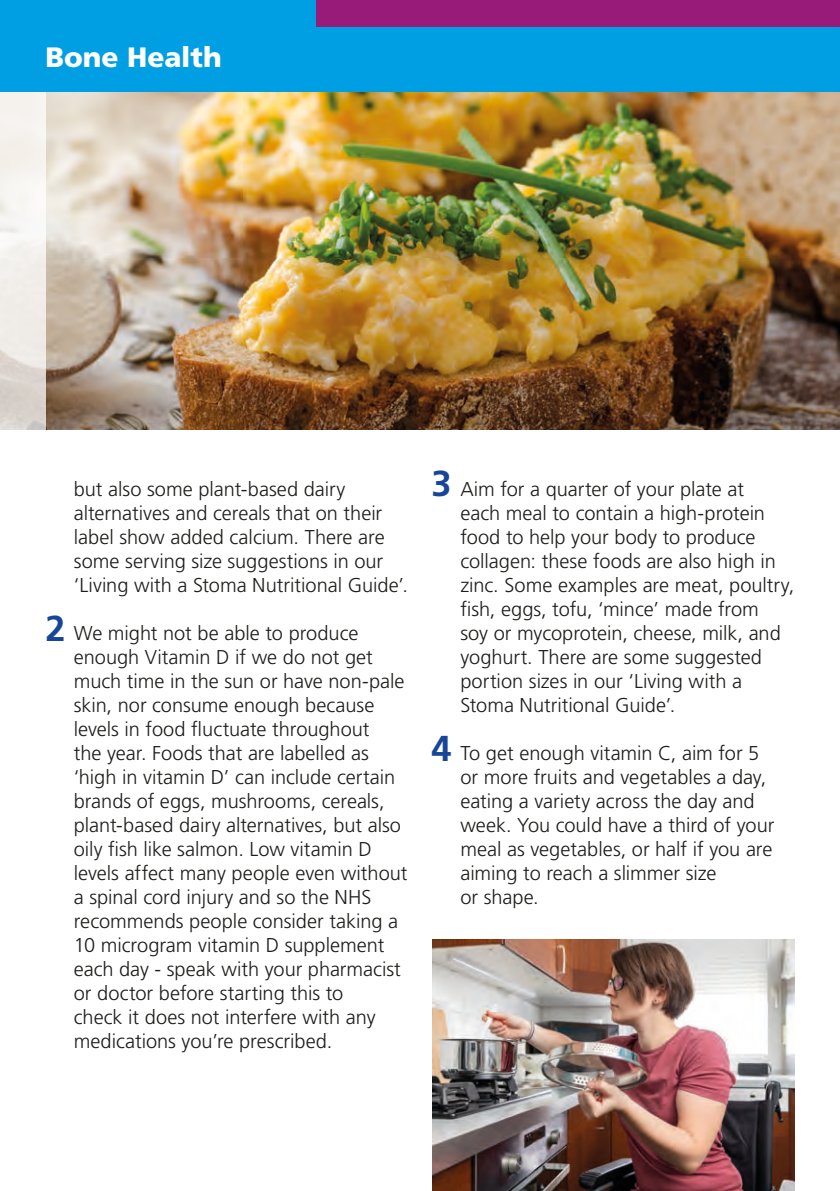
<style>
.page{position:relative;width:840px;height:1191px;background:#fff}
.page>*{position:absolute;margin:0;border:0;box-sizing:border-box;transform-origin:0 0}
.t1{font:700 36px "Frutiger";color:#174597}
.t2{font:900 28px "Frutiger";color:#fff}
.t3{font:300 20px/24px "Frutiger";color:#1d1d1b}
</style>
<div class="page">
<img style="left:45px;top:91px;width:794px;height:339px">
<img style="left:432px;top:939px;width:362px;height:252px">
<svg style="left:0;top:91px;width:45px;height:339px;fill:#f2efea"></svg>
<div style="left:0;top:0;width:839px;height:91px;background:#009fe3"></div>
<svg style="left:839px;top:0;width:1px;height:26px"></svg>
<div style="left:316px;top:0;width:523px;height:26px;background:#991b79"></div>
<p class="t2" style="left:45px;top:40px;width:178px">Bone Health</p>
<p class="t1" style="left:45px;top:607px;width:22px">2</p>
<p class="t3" style="left:74px;top:477px;width:335px">but also some plant-based dairy alternatives and cereals that on their label show added calcium. There are some serving size suggestions in our ‘Living with a Stoma Nutritional Guide’.</p>
<p class="t3" style="left:74px;top:621px;width:335px">We might not be able to produce enough Vitamin D if we do not get much time in the sun or have non-pale skin, nor consume enough because levels in food fluctuate throughout<br>the year. Foods that are labelled as ‘high in vitamin D’ can include certain brands of eggs, mushrooms, cereals, plant-based dairy alternatives, but also oily fish like salmon. Low vitamin D levels affect many people even without a spinal cord injury and so the NHS recommends people consider taking a 10 microgram vitamin D supplement each day - speak with your pharmacist or doctor before starting this to<br>check it does not interfere with any medications you’re prescribed.</p>
<p class="t1" style="left:431px;top:462px;width:22px">3</p>
<p class="t1" style="left:431px;top:727px;width:22px">4</p>
<p class="t3" style="left:460px;top:477px;width:335px">Aim for a quarter of your plate at<br>each meal to contain a high-protein food to help your body to produce collagen: these foods are also high in zinc. Some examples are meat, poultry, fish, eggs, tofu, ‘mince’ made from<br>soy or mycoprotein, cheese, milk, and yoghurt. There are some suggested portion sizes in our ‘Living with a Stoma Nutritional Guide’.</p>
<p class="t3" style="left:460px;top:741px;width:315px">To get enough vitamin C, aim for 5 or more fruits and vegetables a day, eating a variety across the day and week. You could have a third of your meal as vegetables, or half if you are aiming to reach a slimmer size<br>or shape.</p>
</div>
